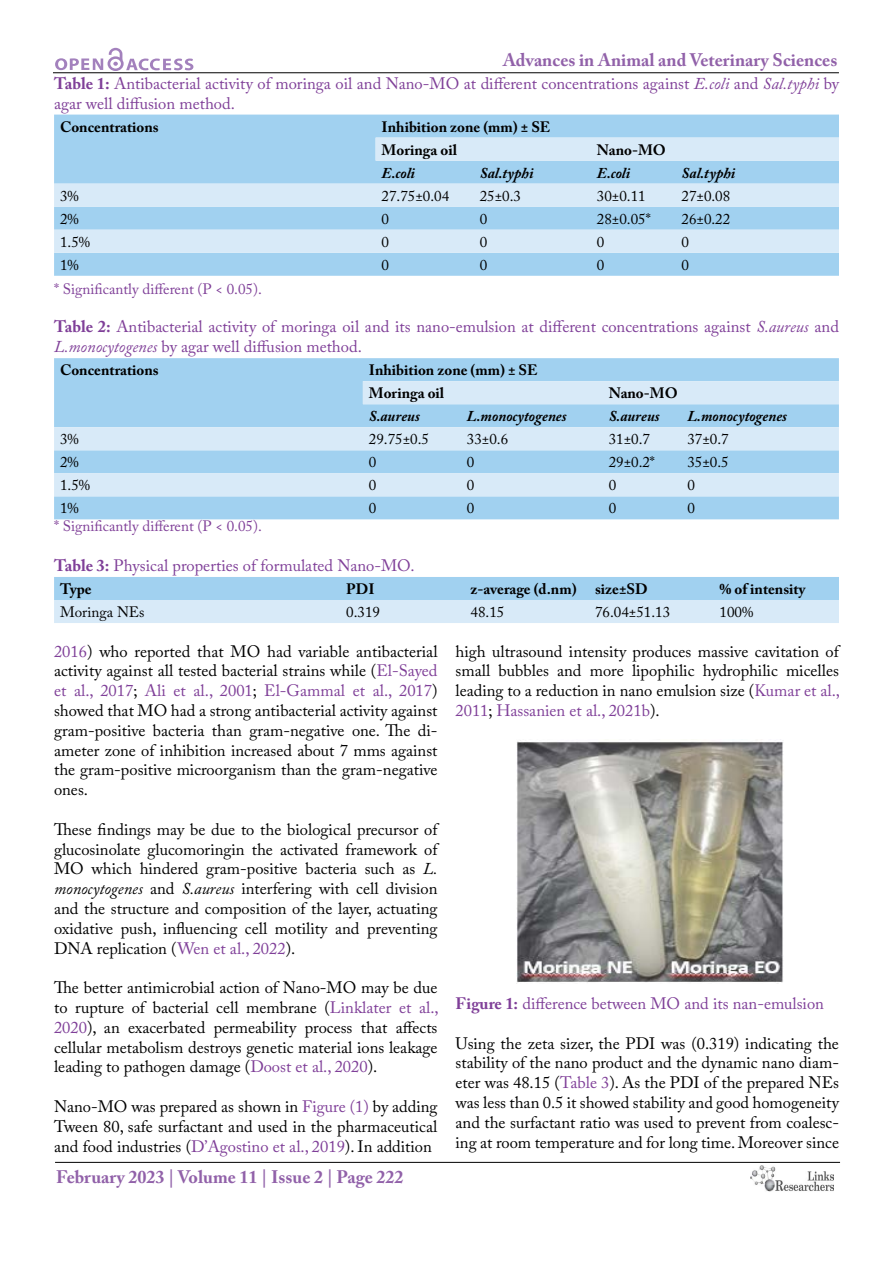
<style>
.page{position:relative;width:893px;height:1263px;background:#fff}
.page>*{position:absolute;margin:0;border:0;box-sizing:border-box;transform-origin:0 0}
.t1{font:700 18px "Adobe Caslon Pro";color:#9161a9}
.t2{font:16.5px/19.8px "Adobe Caslon Pro";color:#000;text-align:justify}
.t3{font:16.5px/19.8px "Adobe Caslon Pro";color:#7f3f98}
.t4{font:15px "Adobe Caslon Pro";color:#000}
.t5{font:700 15px/23px "Adobe Caslon Pro";color:#000}
.t6{font:italic 700 15px "Adobe Caslon Pro";color:#000}
.t7{font:15px "Adobe Caslon Pro";color:#7f3f98}
.s1{font-weight:700}
.s2{font-style:italic}
.s3{color:#7f3f98}
</style>
<div class="page">
<hr style="left:53px;top:72px;width:786px;height:1px;background:#000">
<hr style="left:55px;top:1162px;width:785px;height:1px;background:#000">
<svg style="left:55px;top:48px;width:138px;height:23px"></svg>
<img style="left:750px;top:1166px;width:83px;height:26px">
<div style="left:54px;top:115px;width:785px;height:161px;background:#a1d1f0"></div>
<svg style="left:54px;top:138px;width:785px;height:115px;background:#bedef4"></svg>
<div style="left:54px;top:358px;width:785px;height:161px;background:#a1d1f0"></div>
<svg style="left:54px;top:381px;width:785px;height:115px;background:#bedef4"></svg>
<svg style="left:54px;top:577px;width:785px;height:46px;background:#bcddf3"></svg>
<img style="left:517px;top:740px;width:266px;height:244px">
<p class="t1" style="left:503px;top:50px;width:336px">Advances in Animal and Veterinary Sciences</p>
<p class="t3" style="left:54px;top:73px;width:786px"><span class="s1">Table 1:</span> Antibacterial activity of moringa oil and Nano-MO at different concentrations against <span class="s2">E.coli</span> and <span class="s2">Sal.typhi</span> by agar well diffusion method.</p>
<p class="t5" style="left:60px;top:115px;width:100px">Concentrations</p>
<p class="t5" style="left:382px;top:115px;width:170px">Inhibition zone (mm) ± SE<br>Moringa oil</p>
<p class="t5" style="left:597px;top:138px;width:69px">Nano-MO</p>
<p class="t6" style="left:382px;top:164px;width:35px">E.coli</p>
<p class="t6" style="left:480px;top:164px;width:55px">Sal.typhi</p>
<p class="t6" style="left:597px;top:164px;width:35px">E.coli</p>
<p class="t6" style="left:681px;top:164px;width:55px">Sal.typhi</p>
<p class="t4" style="left:60px;top:187px;width:20px">3%</p>
<p class="t4" style="left:382px;top:187px;width:69px">27.75±0.04</p>
<p class="t4" style="left:480px;top:187px;width:43px">25±0.3</p>
<p class="t4" style="left:597px;top:187px;width:50px">30±0.11</p>
<p class="t4" style="left:681px;top:187px;width:50px">27±0.08</p>
<p class="t4" style="left:60px;top:210px;width:20px">2%</p>
<p class="t4" style="left:382px;top:210px;width:9px">0</p>
<p class="t4" style="left:480px;top:210px;width:9px">0</p>
<p class="t4" style="left:597px;top:210px;width:55px">28±0.05*</p>
<p class="t4" style="left:681px;top:210px;width:50px">26±0.22</p>
<p class="t4" style="left:60px;top:233px;width:32px">1.5%</p>
<p class="t4" style="left:382px;top:233px;width:9px">0</p>
<p class="t4" style="left:480px;top:233px;width:9px">0</p>
<p class="t4" style="left:597px;top:233px;width:9px">0</p>
<p class="t4" style="left:681px;top:233px;width:9px">0</p>
<p class="t4" style="left:60px;top:256px;width:20px">1%</p>
<p class="t4" style="left:382px;top:256px;width:9px">0</p>
<p class="t4" style="left:480px;top:256px;width:9px">0</p>
<p class="t4" style="left:597px;top:256px;width:9px">0</p>
<p class="t4" style="left:681px;top:256px;width:9px">0</p>
<p class="t7" style="left:54px;top:280px;width:209px">* Significantly different (P &lt; 0.05).</p>
<p class="t3" style="left:54px;top:317px;width:786px"><span class="s1">Table 2:</span> Antibacterial activity of moringa oil and its nano-emulsion at different concentrations against <span class="s2">S.aureus</span> and<br><span class="s2">L.monocytogenes</span> by agar well diffusion method.</p>
<p class="t5" style="left:60px;top:359px;width:100px">Concentrations</p>
<p class="t5" style="left:369px;top:359px;width:170px">Inhibition zone (mm) ± SE<br>Moringa oil</p>
<p class="t5" style="left:609px;top:382px;width:69px">Nano-MO</p>
<p class="t6" style="left:369px;top:407px;width:53px">S.aureus</p>
<p class="t6" style="left:467px;top:407px;width:101px">L.monocytogenes</p>
<p class="t6" style="left:609px;top:407px;width:53px">S.aureus</p>
<p class="t6" style="left:687px;top:407px;width:101px">L.monocytogenes</p>
<p class="t4" style="left:60px;top:430px;width:20px">3%</p>
<p class="t4" style="left:369px;top:430px;width:62px">29.75±0.5</p>
<p class="t4" style="left:467px;top:430px;width:43px">33±0.6</p>
<p class="t4" style="left:609px;top:430px;width:43px">31±0.7</p>
<p class="t4" style="left:687px;top:430px;width:43px">37±0.7</p>
<p class="t4" style="left:60px;top:453px;width:20px">2%</p>
<p class="t4" style="left:369px;top:453px;width:9px">0</p>
<p class="t4" style="left:467px;top:453px;width:9px">0</p>
<p class="t4" style="left:609px;top:453px;width:48px">29±0.2*</p>
<p class="t4" style="left:687px;top:453px;width:43px">35±0.5</p>
<p class="t4" style="left:60px;top:476px;width:32px">1.5%</p>
<p class="t4" style="left:369px;top:476px;width:9px">0</p>
<p class="t4" style="left:467px;top:476px;width:9px">0</p>
<p class="t4" style="left:609px;top:476px;width:9px">0</p>
<p class="t4" style="left:687px;top:476px;width:9px">0</p>
<p class="t4" style="left:60px;top:499px;width:20px">1%</p>
<p class="t4" style="left:369px;top:499px;width:9px">0</p>
<p class="t4" style="left:467px;top:499px;width:9px">0</p>
<p class="t4" style="left:609px;top:499px;width:9px">0</p>
<p class="t4" style="left:687px;top:499px;width:9px">0</p>
<p class="t7" style="left:54px;top:517px;width:209px">* Significantly different (P &lt; 0.05).</p>
<p class="t3" style="left:54px;top:555px;width:362px"><span class="s1">Table 3:</span> Physical properties of formulated Nano-MO.</p>
<p class="t5" style="left:60px;top:577px;width:33px">Type</p>
<p class="t5" style="left:346px;top:577px;width:30px">PDI</p>
<p class="t5" style="left:471px;top:577px;width:178px">z-average (d.nm) size±SD</p>
<p class="t5" style="left:719px;top:577px;width:88px">% of intensity</p>
<p class="t4" style="left:60px;top:603px;width:86px">Moringa NEs</p>
<p class="t4" style="left:346px;top:603px;width:35px">0.319</p>
<p class="t4" style="left:471px;top:603px;width:35px">48.15</p>
<p class="t4" style="left:595px;top:603px;width:77px">76.04±51.13</p>
<p class="t4" style="left:719px;top:603px;width:35px">100%</p>
<p class="t2" style="left:54px;top:641px;width:385px"><span class="s3">2016</span>) who reported that MO had variable antibacterial activity against all tested bacterial strains while (<span class="s3">El-Sayed et al., 2017</span>; <span class="s3">Ali et al., 2001</span>; <span class="s3">El-Gammal et al., 2017</span>) showed that MO had a strong antibacterial activity against gram-positive bacteria than gram-negative one. The di&shy;ameter zone of inhibition increased about 7 mms against the gram-positive microorganism than the gram-negative ones.</p>
<p class="t2" style="left:54px;top:819px;width:385px">These findings may be due to the biological precursor of glucosinolate glucomoringin the activated framework of MO which hindered gram-positive bacteria such as <span class="s2">L. monocytogenes</span> and <span class="s2">S.aureus</span> interfering with cell division and the structure and composition of the layer, actuating oxidative push, influencing cell motility and preventing DNA replication (<span class="s3">Wen et al., 2022</span>).</p>
<p class="t2" style="left:54px;top:978px;width:386px">The better antimicrobial action of Nano-MO may be due to rupture of bacterial cell membrane (<span class="s3">Linklater et al., 2020</span>), an exacerbated permeability process that affects cellular metabolism destroys genetic material ions leakage leading to pathogen damage (<span class="s3">Doost et al., 2020</span>).</p>
<p class="t2" style="left:54px;top:1096px;width:385px">Nano-MO was prepared as shown in <span class="s3">Figure (1)</span> by adding Tween 80, safe surfactant and used in the pharmaceutical and food industries (<span class="s3">D’Agostino et al., 2019</span>). In addition</p>
<p class="t2" style="left:455px;top:641px;width:386px">high ultrasound intensity produces massive cavitation of small bubbles and more lipophilic hydrophilic micelles leading to a reduction in nano emulsion size (<span class="s3">Kumar et al., 2011</span>; <span class="s3">Hassanien et al., 2021b</span>).</p>
<p class="t3" style="left:455px;top:993px;width:370px"><span class="s1">Figure 1:</span> difference between MO and its nan-emulsion</p>
<p class="t2" style="left:455px;top:1033px;width:385px">Using the zeta sizer, the PDI was (0.319) indicating the stability of the nano product and the dynamic nano diam&shy;eter was 48.15 (<span class="s3">Table 3</span>). As the PDI of the prepared NEs was less than 0.5 it showed stability and good homogeneity and the surfactant ratio was used to prevent from coalesc&shy;ing at room temperature and for long time. Moreover since</p>
<p class="t1" style="left:56px;top:1166px;width:349px">February 2023 | Volume 11 | Issue 2 | Page 222</p>
</div>
